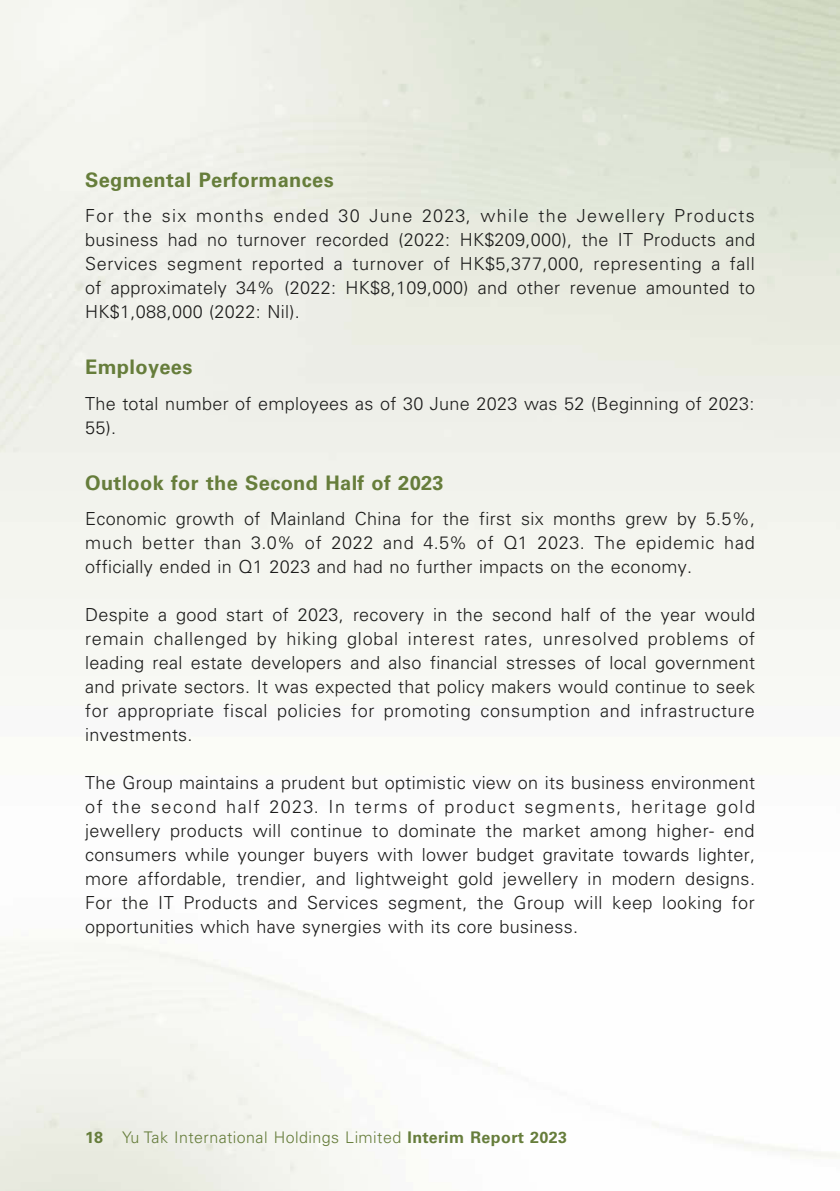
<style>
.page{position:relative;width:840px;height:1191px;background:#fff}
.page>*{position:absolute;margin:0;border:0;box-sizing:border-box;transform-origin:0 0}
.t1{font:700 20px "Univers LT Std";letter-spacing:.015em;color:#667d3b}
.t2{font:300 18px/24px "Univers LT Std";letter-spacing:.015em;color:#1c1c1b;text-align:justify}
.t3{font:300 16px "Univers LT Std";letter-spacing:.025em;color:#667d3b}
.s1{font-weight:700}
</style>
<div class="page">
<p class="t1" style="left:85px;top:168px;width:250px">Segmental Performances</p>
<p class="t2" style="left:85px;top:204px;width:671px">For the six months ended 30 June 2023, while the Jewellery Products business had no turnover recorded (2022: HK$209,000), the IT Products and Services segment reported a turnover of HK$5,377,000, representing a fall of approximately 34% (2022: HK$8,109,000) and other revenue amounted to HK$1,088,000 (2022: Nil).</p>
<p class="t1" style="left:85px;top:355px;width:109px">Employees</p>
<p class="t2" style="left:85px;top:391px;width:670px">The total number of employees as of 30 June 2023 was 52 (Beginning of 2023:<br>55).</p>
<p class="t1" style="left:85px;top:471px;width:360px">Outlook for the Second Half of 2023</p>
<p class="t2" style="left:85px;top:506px;width:671px">Economic growth of Mainland China for the first six months grew by 5.5%, much better than 3.0% of 2022 and 4.5% of Q1 2023. The epidemic had officially ended in Q1 2023 and had no further impacts on the economy.</p>
<p class="t2" style="left:85px;top:602px;width:671px">Despite a good start of 2023, recovery in the second half of the year would remain challenged by hiking global interest rates, unresolved problems of leading real estate developers and also financial stresses of local government and private sectors. It was expected that policy makers would continue to seek for appropriate fiscal policies for promoting consumption and infrastructure investments.</p>
<p class="t2" style="left:85px;top:770px;width:671px">The Group maintains a prudent but optimistic view on its business environment of the second half 2023. In terms of product segments, heritage gold jewellery products will continue to dominate the market among higher- end consumers while younger buyers with lower budget gravitate towards lighter, more affordable, trendier, and lightweight gold jewellery in modern designs.<br>For the IT Products and Services segment, the Group will keep looking for opportunities which have synergies with its core business.</p>
<p class="t3" style="left:85px;top:1127px;width:483px"><span class="s1">18</span> Yu Tak International Holdings Limited <span class="s1">Interim Report 2023</span></p>
</div>
